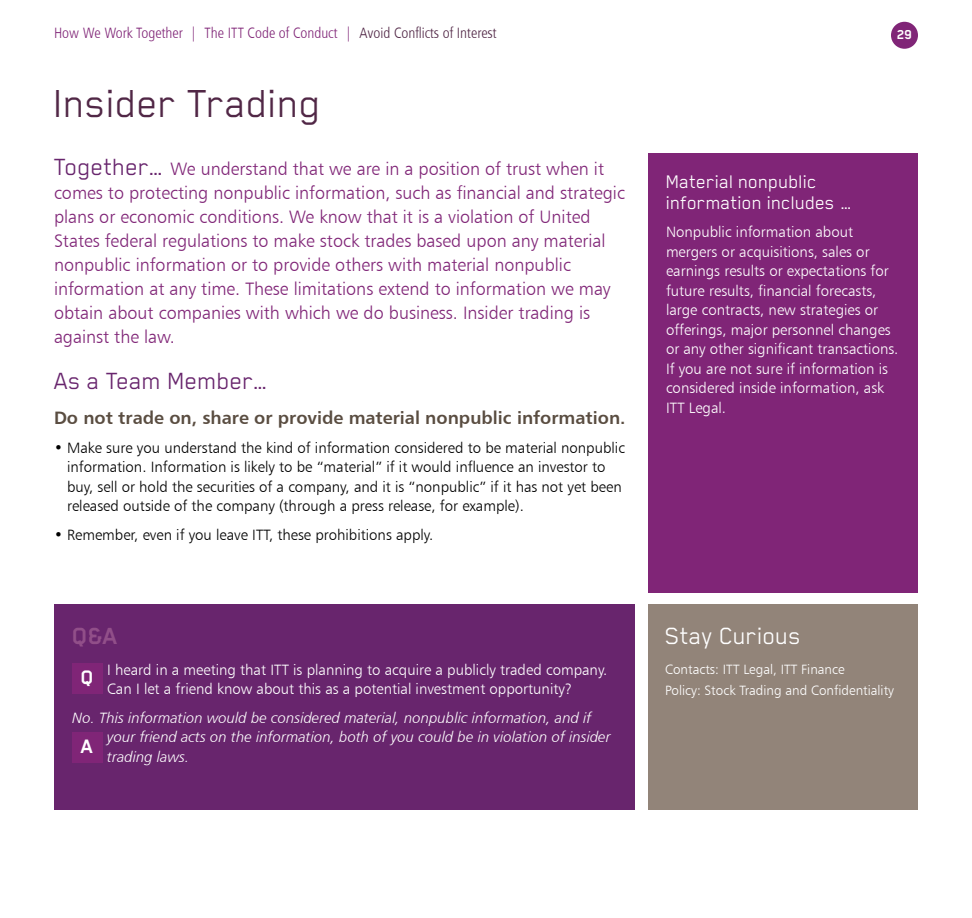
<style>
.page{position:relative;width:972px;height:918px;background:#fff}
.page>*{position:absolute;margin:0;border:0;box-sizing:border-box;transform-origin:0 0}
.t1{font:45px "Blender";color:#512746}
.t2{font:27px "Blender";color:#68256d}
.t3{font:27px "Blender";color:#fff}
.t4{font:700 27px "Blender";color:#914f89}
.t5{font:700 22.5px "Blender";color:#fff}
.t6{font:21px/21px "Blender";color:#fff}
.t7{font:18px/24px "Humanist 777 BT Light B";color:#802577}
.t8{font:18px "Humanist 777 BT Bold B";color:#5a4d41}
.t9{font:15px/19.5px "Humanist 777 BT Light B";color:#fff}
.t10{font:15px/19.5px "Humanist 777 BT Light B";color:#000}
.t11{font:15px/19.5px "Humanist 777 BT Light Italic B";color:#fff}
.t12{font:15px "Humanist 777 BT Light Condensed B";color:#802577}
.t13{font:700 15px "Blender";color:#fff}
.t14{font:13.5px/20.7px "Humanist 777 BT Light B";color:#fff}
.s1{color:#512746}
.s2{font-family:"Blender";font-size:27px;color:#68256d}
</style>
<div class="page">
<div style="left:648px;top:605px;width:270px;height:205px;background:#928479"></div>
<div style="left:54px;top:605px;width:580px;height:205px;background:#68256d"></div>
<div style="left:72px;top:663px;width:31px;height:31px;background:#802577"></div>
<div style="left:72px;top:732px;width:31px;height:31px;background:#802577"></div>
<div style="left:648px;top:153px;width:270px;height:439px;background:#802577"></div>
<div style="left:891px;top:22px;width:27px;height:27px;background:#802577;border-radius:50%"></div>
<p class="t12" style="left:54px;top:24px;width:444px">How We Work Together | The ITT Code of Conduct | <span class="s1">Avoid Conflicts of Interest</span></p>
<p class="t13" style="left:897px;top:26px;width:17px">29</p>
<h1 class="t1" style="left:54px;top:79px;width:269px">Insider Trading</h1>
<p class="t7" style="left:54px;top:156px;width:573px"><span class="s2">Together…</span> We understand that we are in a position of trust when it comes to protecting nonpublic information, such as financial and strategic plans or economic conditions. We know that it is a violation of United States federal regulations to make stock trades based upon any material nonpublic information or to provide others with material nonpublic information at any time. These limitations extend to information we may obtain about companies with which we do business. Insider trading is against the law.</p>
<h2 class="t2" style="left:54px;top:366px;width:216px">As a Team Member…</h2>
<p class="t8" style="left:54px;top:407px;width:573px">Do not trade on, share or provide material nonpublic information.</p>
<p class="t10" style="left:67px;top:438px;width:560px;text-indent:-13px">• Make sure you understand the kind of information considered to be material nonpublic information. Information is likely to be “material” if it would influence an investor to buy, sell or hold the securities of a company, and it is “nonpublic” if it has not yet been released outside of the company (through a press release, for example).</p>
<p class="t10" style="left:54px;top:525px;width:381px">• Remember, even if you leave ITT, these prohibitions apply.</p>
<h2 class="t4" style="left:72px;top:622px;width:47px">Q&amp;A</h2>
<p class="t5" style="left:81px;top:665px;width:15px">Q</p>
<p class="t9" style="left:107px;top:660px;width:502px">I heard in a meeting that ITT is planning to acquire a publicly traded company.<br>Can I let a friend know about this as a potential investment opportunity?</p>
<p class="t11" style="left:107px;top:707px;width:505px;text-indent:-35px">No. This information would be considered material, nonpublic information, and if your friend acts on the information, both of you could be in violation of insider trading laws.</p>
<p class="t5" style="left:81px;top:734px;width:14px">A</p>
<p class="t6" style="left:666px;top:170px;width:188px">Material nonpublic information includes …</p>
<p class="t9" style="left:666px;top:222px;width:234px">Nonpublic information about mergers or acquisitions, sales or earnings results or expectations for future results, financial forecasts, large contracts, new strategies or offerings, major personnel changes or any other significant transactions.<br>If you are not sure if information is considered inside information, ask ITT Legal.</p>
<h2 class="t3" style="left:665px;top:622px;width:138px">Stay Curious</h2>
<p class="t14" style="left:665px;top:659px;width:230px">Contacts: ITT Legal, ITT Finance<br>Policy: Stock Trading and Confidentiality</p>
</div>
